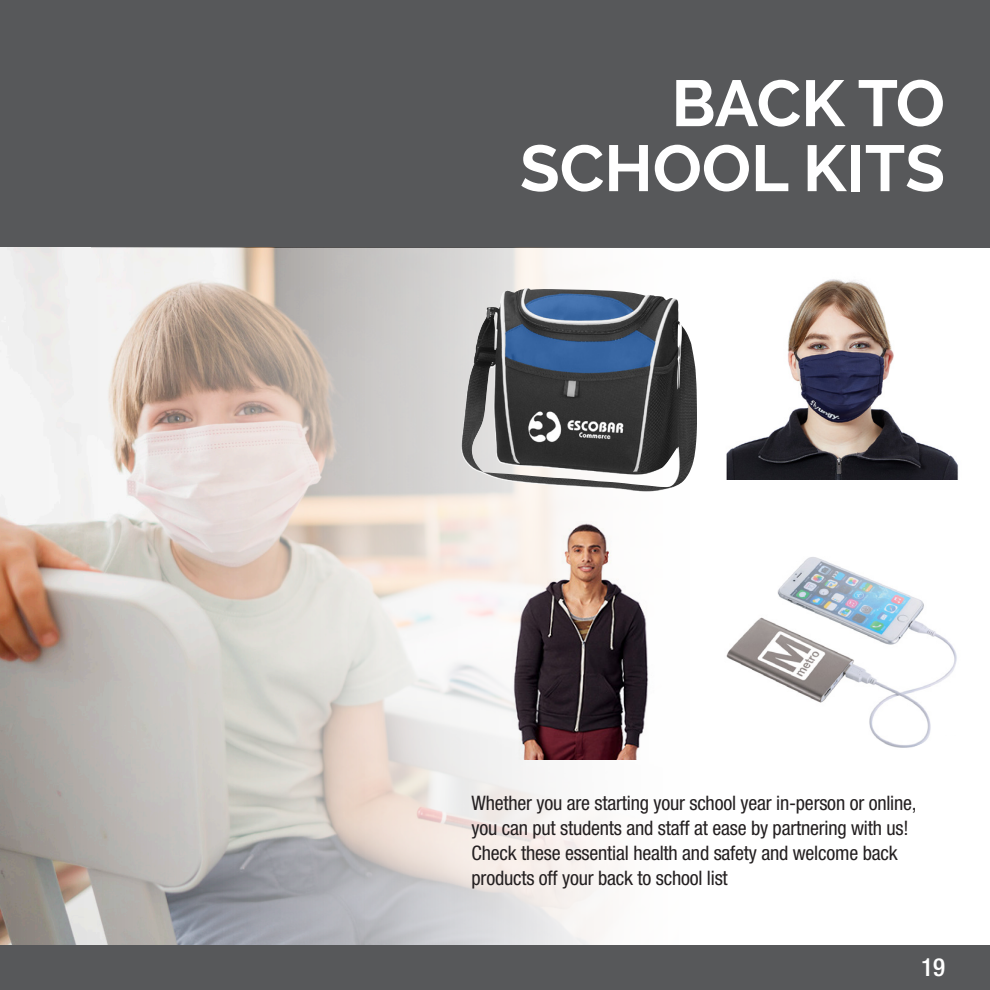
<style>
.page{position:relative;width:990px;height:990px;background:#fff}
.page>*{position:absolute;margin:0;border:0;box-sizing:border-box;transform-origin:0 0}
.t1{font:700 65px/65px "Raleway";color:#fff;text-align:right}
.t2{font:500 condensed 25px "Helvetica Neue LT Std";color:#fff}
.t3{font:condensed 20px/25px "Helvetica Neue LT Std";letter-spacing:-.01em;color:#231f20}
</style>
<div class="page">
<div style="left:0;top:0;width:990px;height:248px;background:#57585a"></div>
<div style="left:0;top:945px;width:990px;height:45px;background:#57585a"></div>
<img style="left:0;top:248px;width:612px;height:697px">
<img style="left:726px;top:279px;width:232px;height:200px">
<img style="left:461px;top:288px;width:236px;height:204px">
<img style="left:726px;top:557px;width:231px;height:191px">
<img style="left:476px;top:522px;width:173px;height:238px">
<p class="t1" style="left:520px;top:71px;width:427px">BACK TO<br>SCHOOL KITS</p>
<p class="t3" style="left:472px;top:790px;width:447px">Whether you are starting your school year in-person or online, you can put students and staff at ease by partnering with us!<br>Check these essential health and safety and welcome back products off your back to school list</p>
<p class="t2" style="left:921px;top:953px;width:25px">19</p>
</div>
